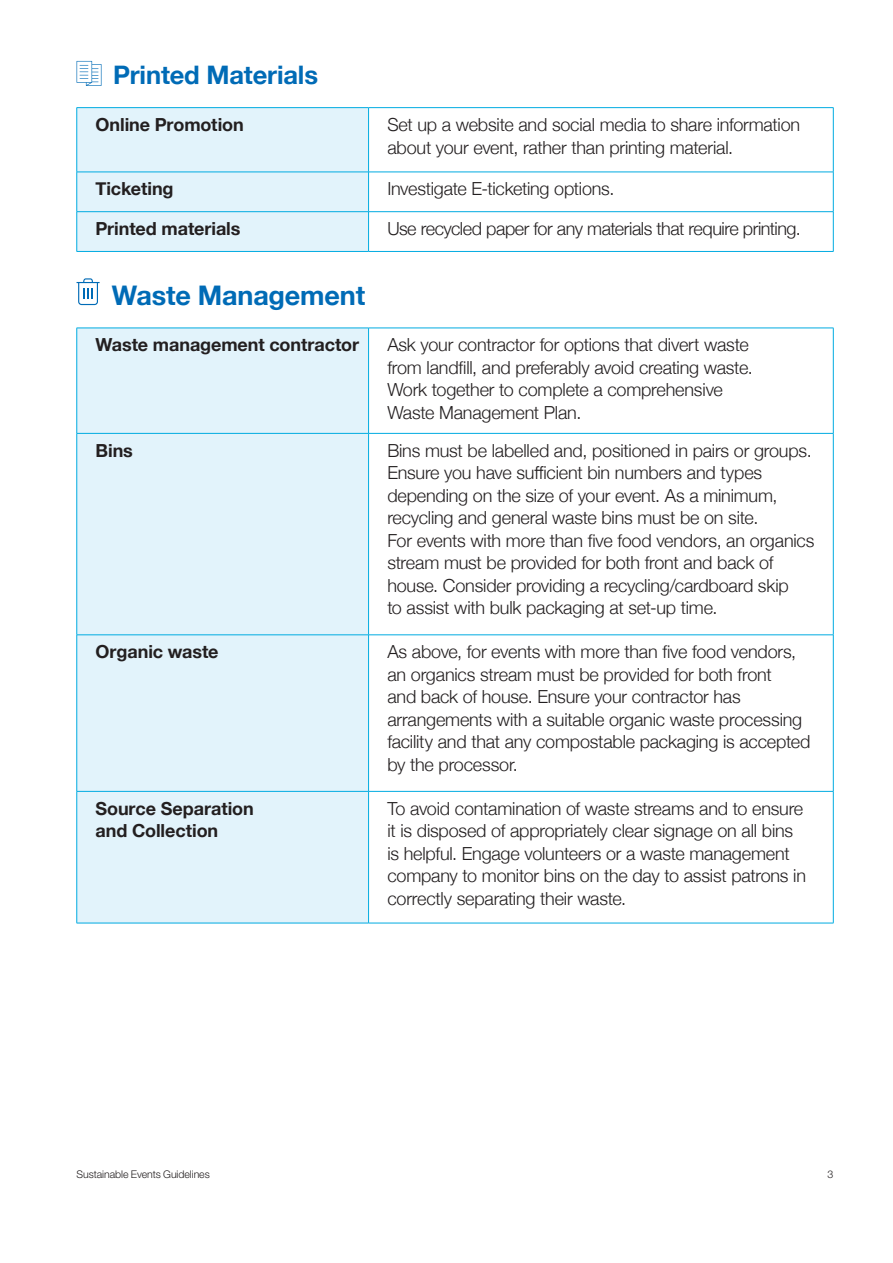
<style>
.page{position:relative;width:893px;height:1263px;background:#fff}
.page>*{position:absolute;margin:0;border:0;box-sizing:border-box;transform-origin:0 0}
.Paragraph_Style_1{font:700 27px "Helvetica Neue";letter-spacing:-.005em;color:#006bb6}
.Paragraph_Style_1-2{font:700 25.5px "Helvetica Neue";letter-spacing:-.005em;color:#006bb6}
.t1{font:300 18px/22.5px "Helvetica Neue";letter-spacing:-.01em;color:#231f20}
.t2{font:700 18px/22.5px "Helvetica Neue";letter-spacing:-.005em;color:#231f20}
.t3{font:300 10.65px "Helvetica Neue LT Std";letter-spacing:-.005em;color:#231f20}
</style>
<div class="page">
<svg style="left:77px;top:61px;width:24px;height:25px"></svg>
<div style="left:78px;top:108px;width:290px;height:143px;background:#e2f3fb"></div>
<hr style="left:77px;top:107px;width:292px;height:1px;background:#00abe1">
<hr style="left:77px;top:108px;width:1px;height:64px;background:#00abe1">
<hr style="left:369px;top:107px;width:464px;height:1px;background:#00abe1">
<hr style="left:368px;top:108px;width:1px;height:64px;background:#00abe1">
<hr style="left:833px;top:108px;width:1px;height:64px;background:#00abe1">
<hr style="left:77px;top:172px;width:292px;height:1px;background:#00abe1">
<hr style="left:77px;top:172px;width:1px;height:39px;background:#00abe1">
<hr style="left:369px;top:172px;width:464px;height:1px;background:#00abe1">
<hr style="left:368px;top:172px;width:1px;height:39px;background:#00abe1">
<hr style="left:833px;top:172px;width:1px;height:39px;background:#00abe1">
<hr style="left:77px;top:211px;width:292px;height:1px;background:#00abe1">
<hr style="left:77px;top:212px;width:1px;height:39px;background:#00abe1">
<hr style="left:369px;top:211px;width:464px;height:1px;background:#00abe1">
<hr style="left:368px;top:212px;width:1px;height:39px;background:#00abe1">
<hr style="left:833px;top:212px;width:1px;height:39px;background:#00abe1">
<hr style="left:77px;top:251px;width:292px;height:1px;background:#00abe1">
<hr style="left:369px;top:251px;width:464px;height:1px;background:#00abe1">
<svg style="left:77px;top:278px;width:23px;height:27px"></svg>
<div style="left:78px;top:329px;width:290px;height:594px;background:#e2f3fb"></div>
<hr style="left:77px;top:328px;width:292px;height:1px;background:#00abe1">
<hr style="left:77px;top:328px;width:1px;height:105px;background:#00abe1">
<hr style="left:369px;top:328px;width:464px;height:1px;background:#00abe1">
<hr style="left:368px;top:328px;width:1px;height:105px;background:#00abe1">
<hr style="left:833px;top:328px;width:1px;height:105px;background:#00abe1">
<hr style="left:77px;top:433px;width:292px;height:1px;background:#00abe1">
<hr style="left:77px;top:434px;width:1px;height:201px;background:#00abe1">
<hr style="left:369px;top:433px;width:464px;height:1px;background:#00abe1">
<hr style="left:368px;top:434px;width:1px;height:201px;background:#00abe1">
<hr style="left:833px;top:434px;width:1px;height:201px;background:#00abe1">
<hr style="left:77px;top:634px;width:292px;height:1px;background:#00abe1">
<hr style="left:77px;top:635px;width:1px;height:156px;background:#00abe1">
<hr style="left:369px;top:634px;width:464px;height:1px;background:#00abe1">
<hr style="left:368px;top:635px;width:1px;height:156px;background:#00abe1">
<hr style="left:833px;top:635px;width:1px;height:156px;background:#00abe1">
<hr style="left:77px;top:791px;width:292px;height:1px;background:#00abe1">
<hr style="left:77px;top:792px;width:1px;height:131px;background:#00abe1">
<hr style="left:369px;top:791px;width:464px;height:1px;background:#00abe1">
<hr style="left:368px;top:792px;width:1px;height:131px;background:#00abe1">
<hr style="left:833px;top:792px;width:1px;height:131px;background:#00abe1">
<hr style="left:77px;top:923px;width:292px;height:1px;background:#00abe1">
<hr style="left:369px;top:923px;width:464px;height:1px;background:#00abe1">
<p class="Paragraph_Style_1-2" style="left:113px;top:55px;width:206px">Printed Materials</p>
<p class="t2" style="left:96px;top:114px;width:150px">Online Promotion</p>
<p class="t1" style="left:387px;top:112px;width:414px">Set up a website and social media to share information about your event, rather than printing material.</p>
<p class="t2" style="left:96px;top:178px;width:80px">Ticketing</p>
<p class="t1" style="left:387px;top:176px;width:229px">Investigate E-ticketing options.</p>
<p class="t2" style="left:96px;top:218px;width:147px">Printed materials</p>
<p class="t1" style="left:387px;top:216px;width:415px">Use recycled paper for any materials that require printing.</p>
<p class="Paragraph_Style_1" style="left:112px;top:274px;width:255px">Waste Management</p>
<p class="t2" style="left:96px;top:334px;width:265px">Waste management contractor</p>
<p class="t1" style="left:387px;top:332px;width:367px">Ask your contractor for options that divert waste from landfill, and preferably avoid creating waste.<br>Work together to complete a comprehensive Waste Management Plan.</p>
<p class="t2" style="left:96px;top:440px;width:39px">Bins</p>
<p class="t1" style="left:387px;top:438px;width:429px">Bins must be labelled and, positioned in pairs or groups.<br>Ensure you have sufficient bin numbers and types depending on the size of your event. As a minimum, recycling and general waste bins must be on site.<br>For events with more than five food vendors, an organics stream must be provided for both front and back of house. Consider providing a recycling/cardboard skip<br>to assist with bulk packaging at set-up time.</p>
<p class="t2" style="left:96px;top:641px;width:125px">Organic waste</p>
<p class="t1" style="left:387px;top:639px;width:424px">As above, for events with more than five food vendors, an organics stream must be provided for both front<br>and back of house. Ensure your contractor has arrangements with a suitable organic waste processing facility and that any compostable packaging is accepted by the processor.</p>
<p class="t2" style="left:96px;top:798px;width:160px">Source Separation and Collection</p>
<p class="t1" style="left:387px;top:796px;width:420px">To avoid contamination of waste streams and to ensure it is disposed of appropriately clear signage on all bins is helpful. Engage volunteers or a waste management company to monitor bins on the day to assist patrons in correctly separating their waste.</p>
<p class="t3" style="left:77px;top:1167px;width:135px">Sustainable Events Guidelines</p>
<p class="t3" style="left:828px;top:1167px;width:7px">3</p>
</div>
